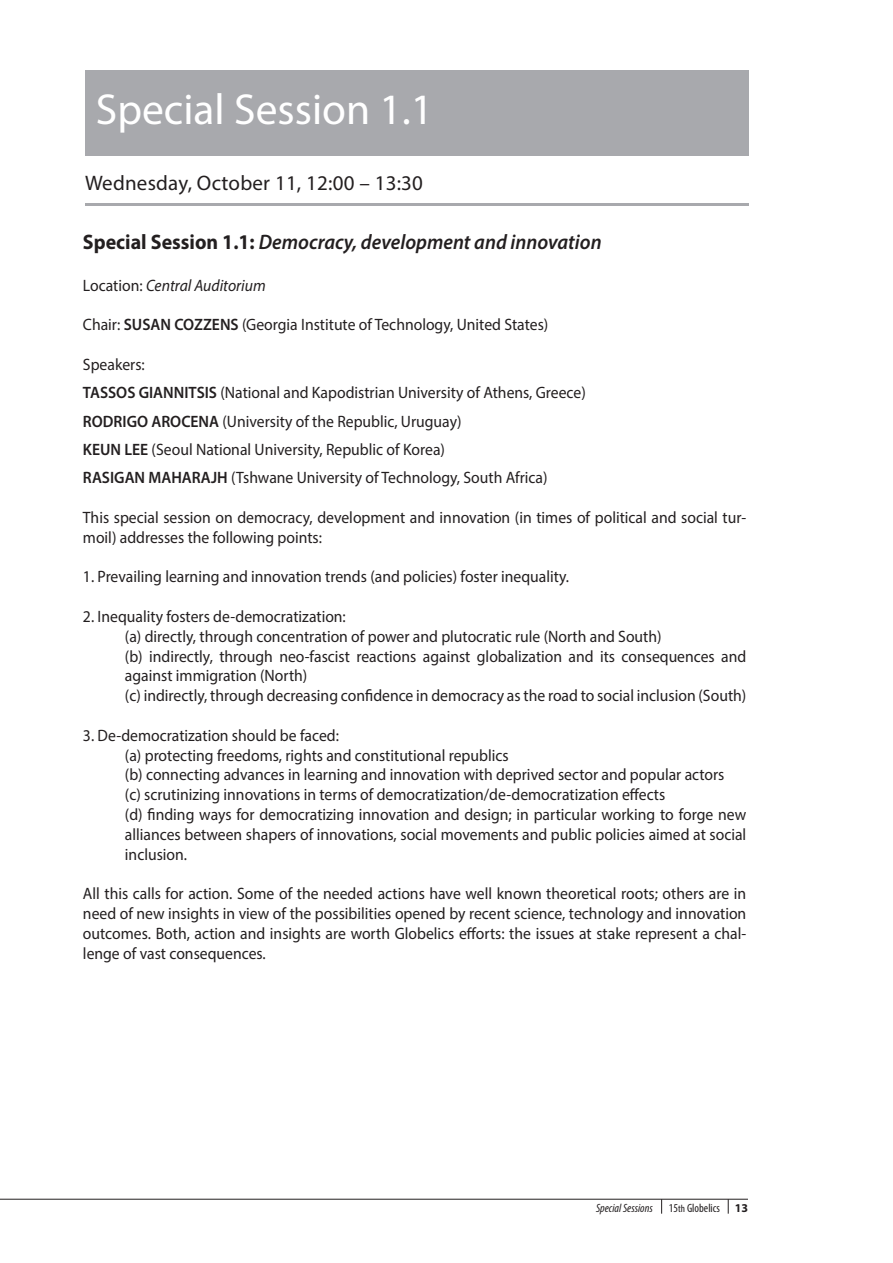
<style>
.page{position:relative;width:893px;height:1263px;background:#fff}
.page>*{position:absolute;margin:0;border:0;box-sizing:border-box;transform-origin:0 0}
.t1{font:43.5px "Myriad Pro";color:#fff}
.text{font:italic 600 21px "Myriad Pro";color:#231f20;scale:.95 1}
.t2{font:21px "Myriad Pro";letter-spacing:.01em;color:#231f20}
.text-2{font:16.5px/19.8px "Myriad Pro";color:#231f20;scale:.95 1}
.text-3{font:italic 16.5px "Myriad Pro";color:#231f20;scale:.95 1}
.t3{font:italic condensed 12px "Myriad Pro";color:#231f20}
.t4{font:condensed 12px "Myriad Pro";color:#231f20}
.s1{font-weight:700;font-style:normal}
.s2{font-style:normal}
.s3{font-weight:600}
.s4{font-size:10.5px}
.s5{font-weight:700;font-stretch:normal}
</style>
<div class="page">
<hr style="left:0;top:1199px;width:748px;height:1px;background:#231f20">
<svg style="left:661px;top:1199px;width:1px;height:15px"></svg>
<svg style="left:728px;top:1199px;width:1px;height:15px"></svg>
<div style="left:85px;top:70px;width:664px;height:85px;background:#a8a9ad"></div>
<hr style="left:85px;top:203px;width:663px;height:2px;background:#a8a9ad">
<p class="t1" style="left:96px;top:82px;width:339px">Special Session 1.1</p>
<p class="t2" style="left:85px;top:170px;width:339px">Wednesday, October 11, 12:00 – 13:30</p>
<p class="text" style="left:83px;top:229px;width:547px"><span class="s1">Special Session 1.1:</span> Democracy, development and innovation</p>
<p class="text-3" style="left:83px;top:275px;width:194px"><span class="s2">Location:</span> Central Auditorium</p>
<p class="text-2" style="left:83px;top:315px;width:491px">Chair: <span class="s3">SUSAN COZZENS</span> (Georgia Institute of Technology, United States)</p>
<p class="text-2" style="left:83px;top:354px;width:67px">Speakers:</p>
<p class="text-2" style="left:83px;top:383px;width:531px"><span class="s3">TASSOS GIANNITSIS</span> (National and Kapodistrian University of Athens, Greece)</p>
<p class="text-2" style="left:83px;top:411px;width:400px"><span class="s3">RODRIGO AROCENA</span> (University of the Republic, Uruguay)</p>
<p class="text-2" style="left:83px;top:439px;width:383px"><span class="s3">KEUN LEE</span> (Seoul National University, Republic of Korea)</p>
<p class="text-2" style="left:83px;top:468px;width:491px"><span class="s3">RASIGAN MAHARAJH</span> (Tshwane University of Technology, South Africa)</p>
<p class="text-2" style="left:83px;top:507px;width:700px">This special session on democracy, development and innovation (in times of political and social tur&shy;moil) addresses the following points:</p>
<p class="text-2" style="left:83px;top:567px;width:513px">1. Prevailing learning and innovation trends (and policies) foster inequality.</p>
<p class="text-2" style="left:83px;top:606px;width:278px">2. Inequality fosters de-democratization:</p>
<p class="text-2" style="left:125px;top:626px;width:566px">(a) directly, through concentration of power and plutocratic rule (North and South)</p>
<p class="text-2" style="left:125px;top:646px;width:656px">(b) indirectly, through neo-fascist reactions against globalization and its consequences and against immigration (North)</p>
<p class="text-2" style="left:125px;top:685px;width:656px">(c) indirectly, through decreasing confidence in democracy as the road to social inclusion (South)</p>
<p class="text-2" style="left:83px;top:725px;width:271px">3. De-democratization should be faced:</p>
<p class="text-2" style="left:125px;top:745px;width:405px">(a) protecting freedoms, rights and constitutional republics</p>
<p class="text-2" style="left:125px;top:765px;width:633px">(b) connecting advances in learning and innovation with deprived sector and popular actors</p>
<p class="text-2" style="left:125px;top:784px;width:570px">(c) scrutinizing innovations in terms of democratization/de-democratization effects</p>
<p class="text-2" style="left:125px;top:804px;width:656px;text-align:justify">(d) finding ways for democratizing innovation and design; in particular working to forge new alliances between shapers of innovations, social movements and public policies aimed at social inclusion.</p>
<p class="text-2" style="left:83px;top:883px;width:700px;text-align:justify">All this calls for action. Some of the needed actions have well known theoretical roots; others are in need of new insights in view of the possibilities opened by recent science, technology and innovation outcomes. Both, action and insights are worth Globelics efforts: the issues at stake represent a chal&shy;lenge of vast consequences.</p>
<p class="t3" style="left:596px;top:1200px;width:58px">Special Sessions</p>
<p class="t4" style="left:669px;top:1200px;width:81px">15<span class="s4">th</span> Globelics <span class="s5">13</span></p>
</div>
